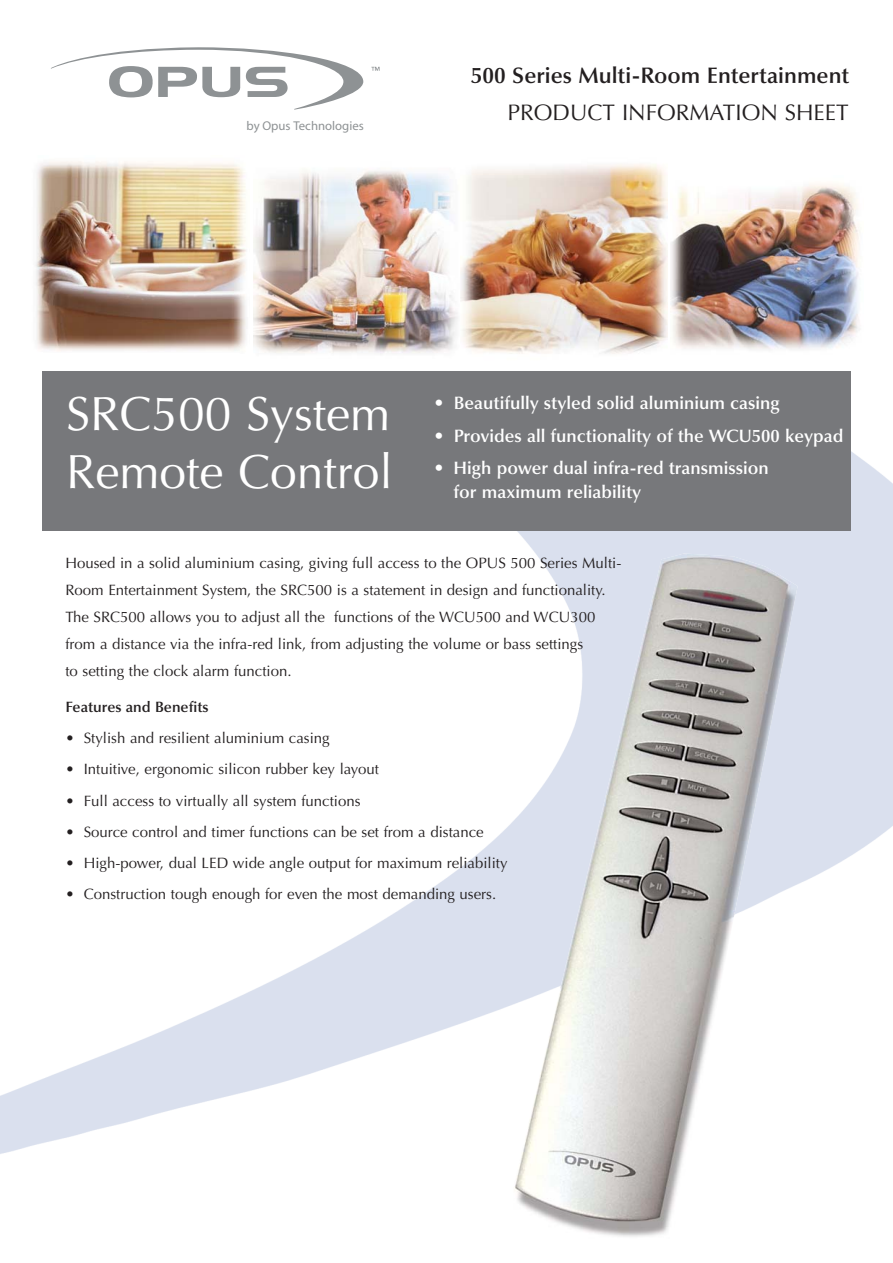
<style>
.page{position:relative;width:893px;height:1263px;background:#fff}
.page>*{position:absolute;margin:0;border:0;box-sizing:border-box;transform-origin:0 0}
.t1{font:48px/58.8px "Optima";color:#fff}
.t2{font:600 22.5px "Optima";color:#231f20}
.t3{font:22.5px "Optima";color:#231f20}
.t4{font:600 18px/24px "Optima";color:#fff}
.t5{font:15px/27px "Optima";color:#231f20}
.t6{font:600 15px "Optima";color:#231f20}
.t7{font:12.75px "Myriad";color:#8e9294}
</style>
<div class="page">
<img style="left:0;top:383px;width:892px;height:771px">
<div style="left:42px;top:371px;width:808px;height:160px;background:#77787b"></div>
<img style="left:35px;top:161px;width:211px;height:190px">
<img style="left:254px;top:171px;width:204px;height:183px">
<img style="left:670px;top:184px;width:190px;height:166px">
<img style="left:460px;top:164px;width:207px;height:190px">
<svg style="left:51px;top:47px;width:312px;height:63px"></svg>
<svg style="left:371px;top:67px;width:8px;height:4px"></svg>
<img style="left:503px;top:554px;width:294px;height:683px">
<p class="t7" style="left:246px;top:121px;width:119px">by Opus Technologies</p>
<h2 class="t2" style="left:471px;top:66px;width:380px">500 Series Multi-Room Entertainment</h2>
<h2 class="t3" style="left:507px;top:104px;width:342px">PRODUCT INFORMATION SHEET</h2>
<h1 class="t1" style="left:66px;top:389px;width:328px">SRC500 System<br>Remote Control</h1>
<p class="t4" style="left:434px;top:393px;width:347px">• Beautifully styled solid aluminium casing</p>
<p class="t4" style="left:434px;top:426px;width:410px">• Provides all functionality of the WCU500 keypad</p>
<p class="t4" style="left:453px;top:458px;width:317px;text-indent:-19px">• High power dual infra-red transmission for maximum reliability</p>
<p class="t5" style="left:65px;top:551px;width:557px">Housed in a solid aluminium casing, giving full access to the OPUS 500 Series Multi-Room Entertainment System, the SRC500 is a statement in design and functionality.<br>The SRC500 allows you to adjust all the functions of the WCU500 and WCU300 from a distance via the infra-red link, from adjusting the volume or bass settings<br>to setting the clock alarm function.</p>
<p class="t6" style="left:65px;top:701px;width:145px">Features and Benefits</p>
<p class="t5" style="left:65px;top:726px;width:266px">• Stylish and resilient aluminium casing</p>
<p class="t5" style="left:65px;top:757px;width:315px">• Intuitive, ergonomic silicon rubber key layout</p>
<p class="t5" style="left:65px;top:788px;width:296px">• Full access to virtually all system functions</p>
<p class="t5" style="left:65px;top:820px;width:420px">• Source control and timer functions can be set from a distance</p>
<p class="t5" style="left:65px;top:851px;width:443px">• High-power, dual LED wide angle output for maximum reliability</p>
<p class="t5" style="left:65px;top:882px;width:432px">• Construction tough enough for even the most demanding users.</p>
</div>
